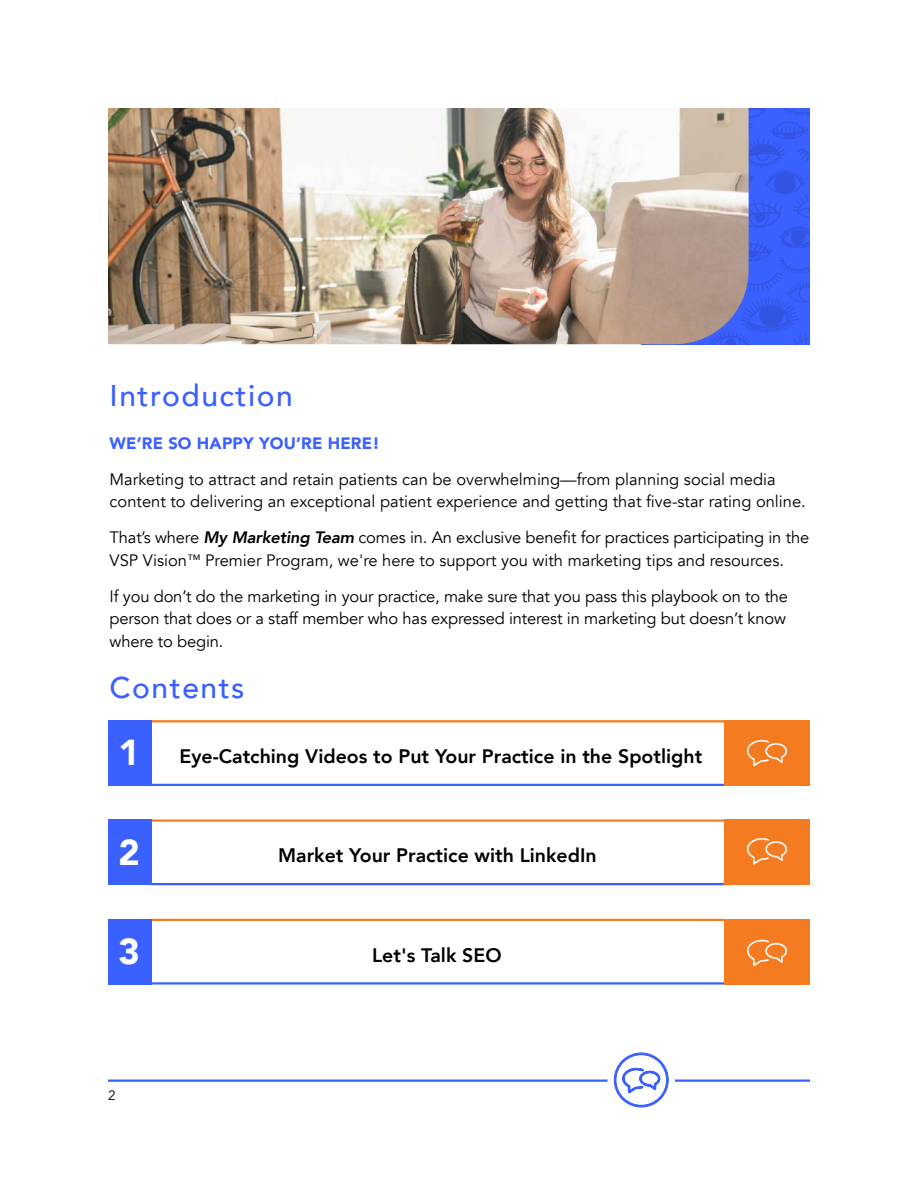
<style>
.page{position:relative;width:918px;height:1188px;background:#fff}
.page>*{position:absolute;margin:0;border:0;box-sizing:border-box;transform-origin:0 0}
.t1{font:900 36px "Avenir";color:#fff}
.t2{font:500 30px "Avenir";letter-spacing:.05em;color:#3a60ff}
.t3{font:800 19.5px "Avenir";color:#000}
.t4{font:16.5px/22.5px "Avenir";letter-spacing:-.01em;color:#000}
.t5{font:900 16.5px "Avenir";letter-spacing:.01em;color:#3a60ff}
.t6{font:13.5px "Avenir";color:#000}
.s1{font-weight:800;font-style:italic}
.s2{font-size:13.5px}
.s3{font-weight:900;font-size:36px;color:#fff}
</style>
<div class="page">
<svg style="left:614px;top:1053px;width:55px;height:54px"></svg>
<hr style="left:108px;top:1080px;width:500px;height:2px;background:#3a60ff">
<hr style="left:675px;top:1080px;width:135px;height:2px;background:#3a60ff">
<hr style="left:151px;top:784px;width:580px;height:2px;background:#3a60ff">
<hr style="left:151px;top:720px;width:580px;height:2px;background:#f47b20">
<div style="left:724px;top:720px;width:86px;height:66px;background:#f47b20"></div>
<div style="left:108px;top:720px;width:43px;height:66px;background:#3a60ff"></div>
<svg style="left:747px;top:740px;width:40px;height:26px"></svg>
<hr style="left:151px;top:883px;width:580px;height:2px;background:#3a60ff">
<hr style="left:151px;top:819px;width:573px;height:3px;background:#f47b20">
<div style="left:724px;top:819px;width:86px;height:66px;background:#f47b20"></div>
<div style="left:108px;top:819px;width:43px;height:66px;background:#3a60ff"></div>
<svg style="left:747px;top:838px;width:40px;height:26px"></svg>
<hr style="left:151px;top:982px;width:573px;height:3px;background:#3a60ff">
<hr style="left:151px;top:919px;width:573px;height:2px;background:#f47b20">
<div style="left:724px;top:919px;width:86px;height:66px;background:#f47b20"></div>
<div style="left:108px;top:919px;width:43px;height:66px;background:#3a60ff"></div>
<svg style="left:747px;top:940px;width:40px;height:26px"></svg>
<svg style="left:749px;top:108px;width:61px;height:236px;background:#385cf7"></svg>
<img style="left:108px;top:108px;width:641px;height:236px">
<h2 class="t2" style="left:110px;top:369px;width:185px">Introduction</h2>
<p class="t5" style="left:110px;top:429px;width:272px">WE’RE SO HAPPY YOU’RE HERE!</p>
<p class="t4" style="left:110px;top:468px;width:698px">Marketing to attract and retain patients can be overwhelming—from planning social media content to delivering an exceptional patient experience and getting that five-star rating online.</p>
<p class="t4" style="left:110px;top:526px;width:701px">That’s where <span class="s1">My Marketing Team</span> comes in. An exclusive benefit for practices participating in the<br>VSP Vision<span class="s2">™</span> Premier Program, we're here to support you with marketing tips and resources.</p>
<p class="t4" style="left:110px;top:585px;width:680px">If you don’t do the marketing in your practice, make sure that you pass this playbook on to the person that does or a staff member who has expressed interest in marketing but doesn’t know where to begin.</p>
<h2 class="t2" style="left:110px;top:662px;width:137px">Contents</h2>
<p class="t3" style="left:118px;top:741px;width:585px"><span class="s3">1</span> Eye-Catching Videos to Put Your Practice in the Spotlight</p>
<h1 class="t1" style="left:118px;top:821px;width:23px">2</h1>
<p class="t3" style="left:278px;top:840px;width:320px">Market Your Practice with LinkedIn</p>
<h1 class="t1" style="left:118px;top:921px;width:23px">3</h1>
<p class="t3" style="left:372px;top:940px;width:131px">Let's Talk SEO</p>
<p class="t6" style="left:108px;top:1087px;width:9px">2</p>
</div>
